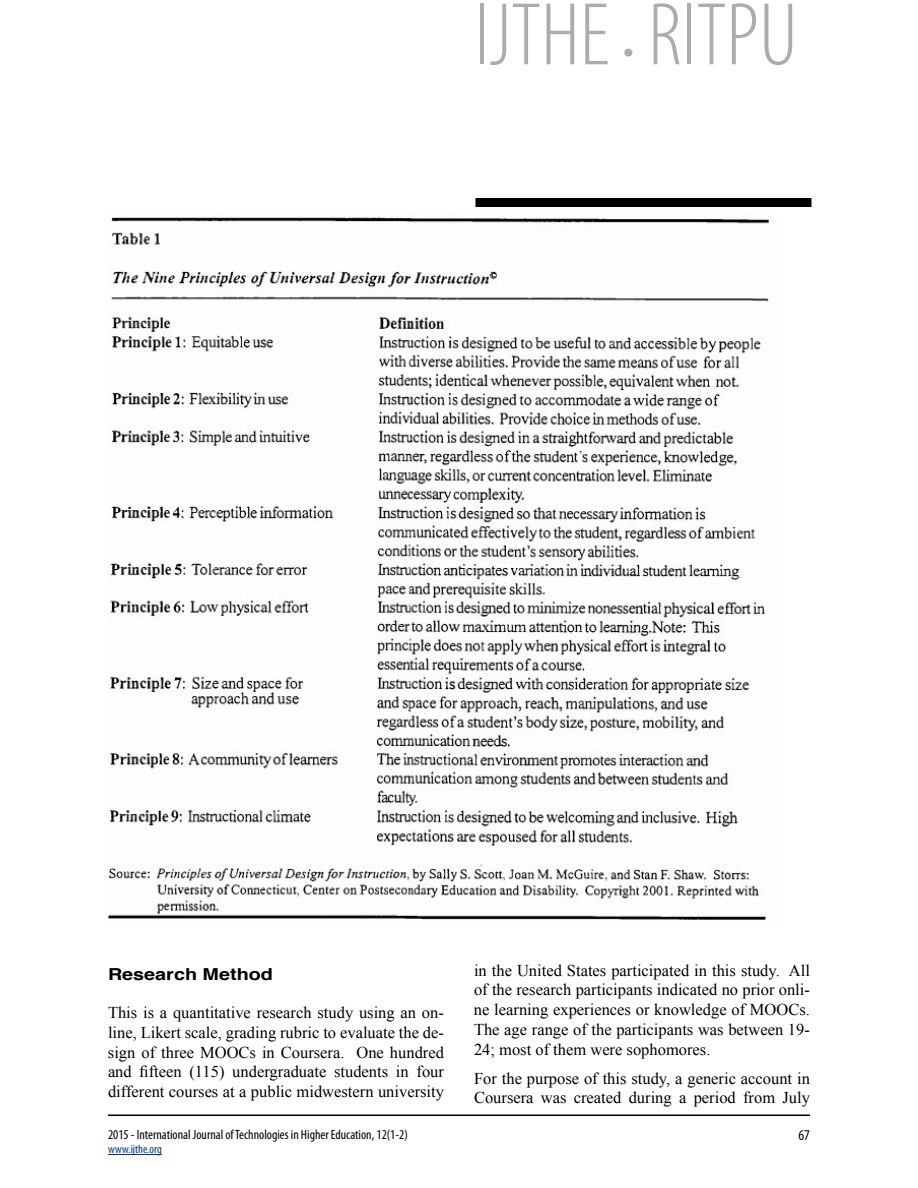
<style>
.page{position:relative;width:918px;height:1188px;background:#fff}
.page>*{position:absolute;margin:0;border:0;box-sizing:border-box;transform-origin:0 0}
.t1{font:300 condensed 90px "Myriad Pro";color:#abacae}
.t2{font:16.5px/19.8px "Times New Roman";color:#000;text-align:justify}
.t3{font:700 16.5px "Helvetica";color:#000;scale:1.2 1}
.t4{font:condensed 15px "Myriad Pro";color:#000}
.t5{font:condensed 13.5px "Myriad Pro";color:#000}
.t6{font:condensed 12px "Myriad Pro";color:#003882}
.s1{font-size:45px}
</style>
<div class="page">
<hr style="left:108px;top:1114px;width:702px;height:2px;background:#000">
<hr style="left:108px;top:1154px;width:54px;height:1px;background:#003882">
<div style="left:476px;top:198px;width:336px;height:9px;background:#000"></div>
<img style="left:108px;top:214px;width:661px;height:707px">
<h1 class="t1" style="left:474px;top:-19px;width:325px">IJTHE <span class="s1">•</span> RITPU</h1>
<p class="t3" style="left:108px;top:960px;width:139px">Research Method</p>
<p class="t2" style="left:108px;top:1002px;width:338px">This is a quantitative research study using an on&shy;line, Likert scale, grading rubric to evaluate the de&shy;sign of three MOO Cs in Coursera. One hundred and fifteen (115) undergraduate students in four different courses at a public midwestern university</p>
<p class="t5" style="left:108px;top:1126px;width:301px">2015 - International Journal of Technologies in Higher Education, 12(1-2)</p>
<p class="t6" style="left:108px;top:1142px;width:55px">www.ijthe.org</p>
<p class="t2" style="left:474px;top:960px;width:338px">in the United States participated in this study. All of the research participants indicated no prior onli&shy;ne learning experiences or knowledge of MOO Cs.<br>The age range of the participants was between 19- 24; most of them were sophomores.</p>
<p class="t2" style="left:474px;top:1068px;width:337px">For the purpose of this study, a generic account in<br>Coursera was created during a period from July</p>
<p class="t4" style="left:798px;top:1126px;width:7px">67</p>
</div>
